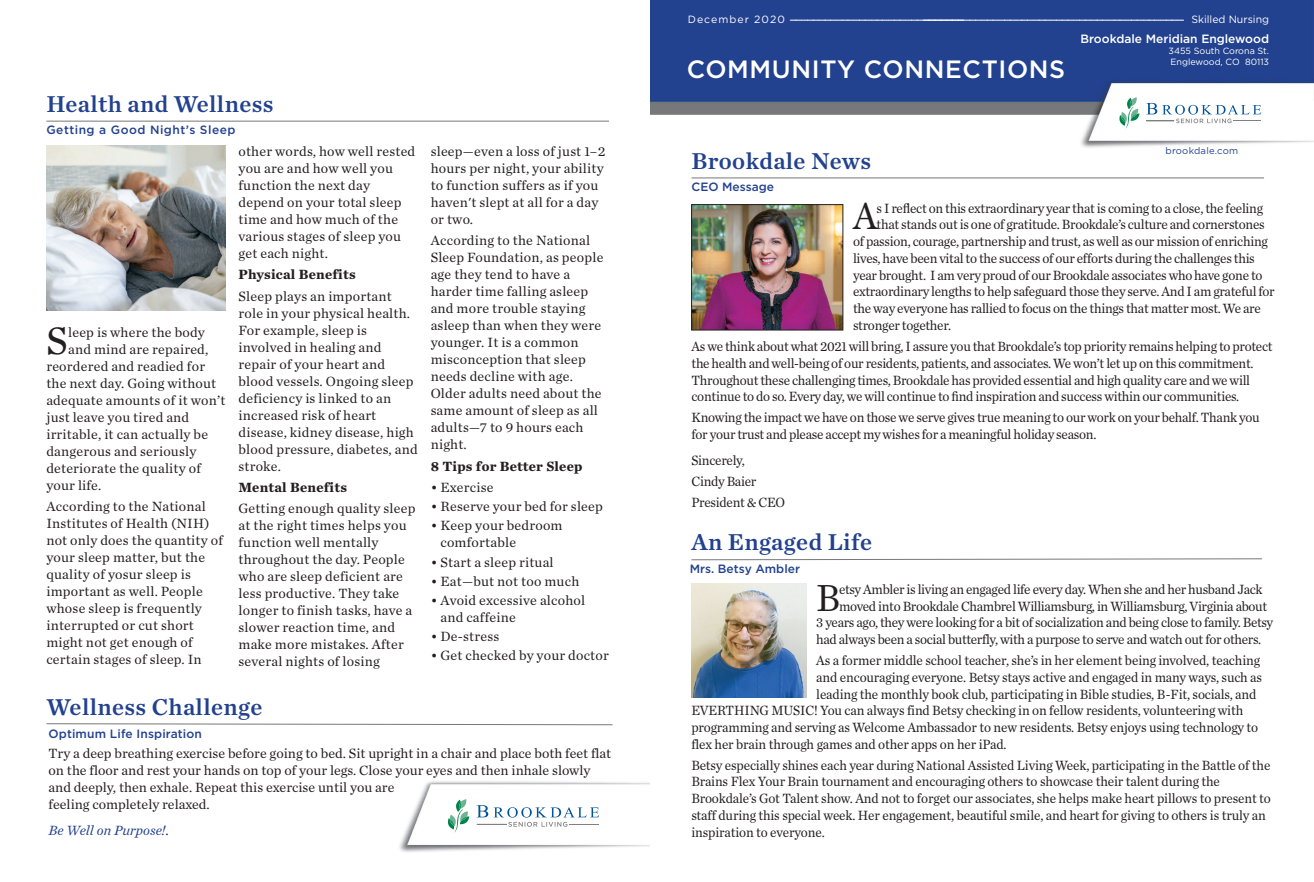
<style>
.page{position:relative;width:1314px;height:882px;background:#fff}
.page>*{position:absolute;margin:0;border:0;box-sizing:border-box;transform-origin:0 0}
.t1{font:39.8px "Chronicle Text G1";color:#231f20}
.t2{font:39.4px "Chronicle Text G1";color:#231f20;scale:.95 1}
.t3{font:500 25px "Gotham";letter-spacing:.025em;color:#fff}
.t4{font:24px "Chronicle Text G1 Semi";letter-spacing:.015em;color:#22418e}
.t5{font:14px/16.7px "Chronicle Text G1";letter-spacing:-.01em;color:#231f20;scale:.95 1}
.t6{font:14px/17px "Chronicle Text G1";letter-spacing:.015em;color:#231f20}
.t7{font:14px/17px "Chronicle Text G1";letter-spacing:-.01em;color:#231f20}
.t8{font:700 14px "Chronicle Text G1";letter-spacing:.015em;color:#231f20}
.t9{font:italic 14px "Chronicle Text G1";color:#22418e}
.t10{font:500 12px "Gotham";letter-spacing:.01em;color:#22418e}
.t11{font:500 12px "Gotham";color:#fff}
.t12{font:500 12px "Gotham";letter-spacing:.04em;color:#22418e}
.t13{font:500 10.5px "Gotham";color:#fff}
.t14{font:10.5px "Gotham";color:#fff}
.t15{font:10.5px "Gotham";letter-spacing:.1em;color:#fff}
.t16{font:9.5px "Gotham";letter-spacing:.025em;color:#22418e}
.t17{font:9px/11px "Gotham";color:#fff}
.s1{font-style:normal;color:#231f20}
</style>
<div class="page">
<img style="left:650px;top:0;width:664px;height:148px">
<img style="left:399px;top:781px;width:251px;height:71px">
<svg style="left:1146px;top:103px;width:115px;height:20px"></svg>
<svg style="left:1119px;top:97px;width:20px;height:32px"></svg>
<svg style="left:691px;top:558px;width:572px;height:2px"></svg>
<hr style="left:691px;top:178px;width:573px;height:1px;background:#76787b">
<hr style="left:46px;top:121px;width:563px;height:1px;background:#76787b">
<svg style="left:46px;top:723px;width:567px;height:2px"></svg>
<img style="left:46px;top:145px;width:180px;height:166px">
<img style="left:693px;top:206px;width:148px;height:122px">
<div style="left:691px;top:204px;width:152px;height:126px;border:1px solid #231f20"></div>
<svg style="left:477px;top:805px;width:122px;height:22px"></svg>
<svg style="left:447px;top:799px;width:22px;height:34px"></svg>
<img style="left:691px;top:584px;width:115px;height:114px">
<h3 class="t4" style="left:46px;top:96px;width:229px">Health and Wellness</h3>
<p class="t12" style="left:46px;top:126px;width:191px">Getting a Good Night’s Sleep</p>
<h1 class="t1" style="left:46px;top:328px;width:23px">S</h1>
<p class="t6" style="left:68px;top:325px;width:138px">leep is where the body</p>
<p class="t6" style="left:68px;top:342px;width:142px">and mind are repaired,</p>
<p class="t6" style="left:46px;top:359px;width:160px">reordered and readied for</p>
<p class="t6" style="left:46px;top:376px;width:171px">the next day. Going without</p>
<p class="t6" style="left:46px;top:393px;width:181px">adequate amounts of it won’t</p>
<p class="t6" style="left:46px;top:410px;width:144px">just leave you tired and</p>
<p class="t6" style="left:46px;top:427px;width:163px">irritable, it can actually be</p>
<p class="t6" style="left:46px;top:444px;width:151px">dangerous and seriously</p>
<p class="t6" style="left:46px;top:461px;width:156px">deteriorate the quality of</p>
<p class="t6" style="left:46px;top:478px;width:57px">your life.</p>
<p class="t6" style="left:46px;top:499px;width:178px">According to the National<br>Institutes of Health (NIH) not only does the quantity of your sleep matter, but the quality of yosur sleep is important as well. People whose sleep is frequently interrupted or cut short might not get enough of certain stages of sleep. In</p>
<p class="t6" style="left:239px;top:144px;width:178px">other words, how well rested you are and how well you function the next day depend on your total sleep time and how much of the various stages of sleep you get each night.</p>
<p class="t8" style="left:239px;top:270px;width:119px">Physical Benefits</p>
<p class="t6" style="left:239px;top:289px;width:181px">Sleep plays an important role in your physical health.<br>For example, sleep is involved in healing and repair of your heart and blood vessels. Ongoing sleep deficiency is linked to an increased risk of heart disease, kidney disease, high blood pressure, diabetes, and stroke.</p>
<p class="t8" style="left:239px;top:483px;width:110px">Mental Benefits</p>
<p class="t6" style="left:239px;top:502px;width:178px">Getting enough quality sleep at the right times helps you function well mentally throughout the day. People who are sleep deficient are less productive. They take longer to finish tasks, have a slower reaction time, and make more mistakes. After several nights of losing</p>
<p class="t6" style="left:431px;top:144px;width:176px">sleep—even a loss of just 1–2 hours per night, your ability to function suffers as if you haven't slept at all for a day or two.</p>
<p class="t6" style="left:431px;top:234px;width:174px">According to the National<br>Sleep Foundation, as people age they tend to have a harder time falling asleep and more trouble staying asleep than when they were younger. It is a common misconception that sleep needs decline with age.<br>Older adults need about the same amount of sleep as all adults—7 to 9 hours each night.</p>
<p class="t8" style="left:431px;top:462px;width:153px">8 Tips for Better Sleep</p>
<p class="t6" style="left:431px;top:480px;width:64px">• Exercise</p>
<p class="t6" style="left:431px;top:499px;width:174px">• Reserve your bed for sleep</p>
<p class="t6" style="left:440px;top:519px;width:124px;text-indent:-10px">• Keep your bedroom comfortable</p>
<p class="t6" style="left:431px;top:555px;width:125px">• Start a sleep ritual</p>
<p class="t6" style="left:431px;top:574px;width:150px">• Eat—but not too much</p>
<p class="t6" style="left:440px;top:593px;width:146px;text-indent:-10px">• Avoid excessive alcohol and caffeine</p>
<p class="t6" style="left:431px;top:629px;width:70px">• De-stress</p>
<p class="t6" style="left:431px;top:648px;width:180px">• Get checked by your doctor</p>
<h3 class="t4" style="left:47px;top:699px;width:217px">Wellness Challenge</h3>
<p class="t7" style="left:49px;top:746px;width:564px">Try a deep breathing exercise before going to bed. Sit upright in a chair and place both feet flat on the floor and rest your hands on top of your legs. Close your eyes and then inhale slowly and deeply, then exhale. Repeat this exercise until you are<br>feeling completely relaxed.</p>
<p class="t9" style="left:49px;top:826px;width:121px">Be Well on Purpose!<span class="s1">.</span></p>
<p class="t10" style="left:49px;top:730px;width:155px">Optimum Life Inspiration</p>
<p class="t14" style="left:1191px;top:16px;width:79px">Skilled Nursing</p>
<p class="t11" style="left:1081px;top:34px;width:190px">Brookdale Meridian Englewood</p>
<p class="t17" style="left:1169px;top:46px;width:102px">3455 South Corona St.<br>Englewood, CO 80113</p>
<p class="t15" style="left:688px;top:16px;width:99px">December 2020</p>
<p class="t13" style="left:790px;top:11px;width:395px">____________________________________________________________________</p>
<h3 class="t3" style="left:687px;top:60px;width:380px">COMMUNITY CONNECTIONS</h3>
<h3 class="t4" style="left:691px;top:153px;width:181px">Brookdale News</h3>
<p class="t10" style="left:691px;top:183px;width:84px">CEO Message</p>
<p class="t16" style="left:1166px;top:148px;width:74px">brookdale.com</p>
<h2 class="t2" style="left:853px;top:204px;width:27px">A</h2>
<p class="t5" style="left:877px;top:201px;width:408px">s I reflect on this extraordinary year that is coming to a close, the feeling</p>
<p class="t5" style="left:877px;top:218px;width:410px">that stands out is one of gratitude. Brookdale’s culture and cornerstones</p>
<p class="t5" style="left:853px;top:235px;width:438px">of passion, courage, partnership and trust, as well as our mission of enriching</p>
<p class="t5" style="left:853px;top:251px;width:424px">lives, have been vital to the success of our efforts during the challenges this</p>
<p class="t5" style="left:853px;top:268px;width:433px">year brought. I am very proud of our Brookdale associates who have gone to</p>
<p class="t5" style="left:853px;top:285px;width:445px">extraordinary lengths to help safeguard those they serve. And I am grateful for</p>
<p class="t5" style="left:853px;top:302px;width:431px">the way everyone has rallied to focus on the things that matter most. We are</p>
<p class="t5" style="left:853px;top:318px;width:105px">stronger together.</p>
<p class="t5" style="left:691px;top:339px;width:613px">As we think about what 2021 will bring, I assure you that Brookdale’s top priority remains helping to protect the health and well-being of our residents, patients, and associates. We won’t let up on this commitment.<br>Throughout these challenging times, Brookdale has provided essential and high quality care and we will continue to do so. Every day, we will continue to find inspiration and success within our communities.</p>
<p class="t5" style="left:691px;top:411px;width:600px">Knowing the impact we have on those we serve gives true meaning to our work on your behalf. Thank you for your trust and please accept my wishes for a meaningful holiday season.</p>
<p class="t5" style="left:691px;top:451px;width:100px;line-height:21.1px">Sincerely,<br>Cindy Baier<br>President &amp; CEO</p>
<h3 class="t4" style="left:691px;top:534px;width:182px">An Engaged Life</h3>
<p class="t10" style="left:690px;top:565px;width:112px">Mrs. Betsy Ambler</p>
<h2 class="t2" style="left:816px;top:585px;width:27px">B</h2>
<p class="t5" style="left:839px;top:582px;width:447px">etsy Ambler is living an engaged life every day. When she and her husband Jack</p>
<p class="t5" style="left:839px;top:599px;width:452px">moved into Brookdale Chambrel Williamsburg, in Williamsburg, Virginia about</p>
<p class="t5" style="left:816px;top:616px;width:482px">3 years ago, they were looking for a bit of socialization and being close to family. Betsy</p>
<p class="t5" style="left:816px;top:633px;width:470px">had always been a social butterfly, with a purpose to serve and watch out for others.</p>
<p class="t5" style="left:816px;top:653px;width:469px">As a former middle school teacher, she’s in her element being involved, teaching</p>
<p class="t5" style="left:816px;top:670px;width:471px">and encouraging everyone. Betsy stays active and engaged in many ways, such as</p>
<p class="t5" style="left:816px;top:687px;width:465px">leading the monthly book club, participating in Bible studies, B-Fit, socials, and</p>
<p class="t5" style="left:691px;top:704px;width:582px">EVERTHING MUSIC! You can always find Betsy checking in on fellow residents, volunteering with</p>
<p class="t5" style="left:691px;top:720px;width:598px">programming and serving as Welcome Ambassador to new residents. Betsy enjoys using technology to</p>
<p class="t5" style="left:691px;top:737px;width:333px">flex her brain through games and other apps on her iPad.</p>
<p class="t5" style="left:691px;top:758px;width:612px">Betsy especially shines each year during National Assisted Living Week, participating in the Battle of the Brains Flex Your Brain tournament and encouraging others to showcase their talent during the Brookdale’s Got Talent show. And not to forget our associates, she helps make heart pillows to present to staff during this special week. Her engagement, beautiful smile, and heart for giving to others is truly an inspiration to everyone.</p>
</div>
